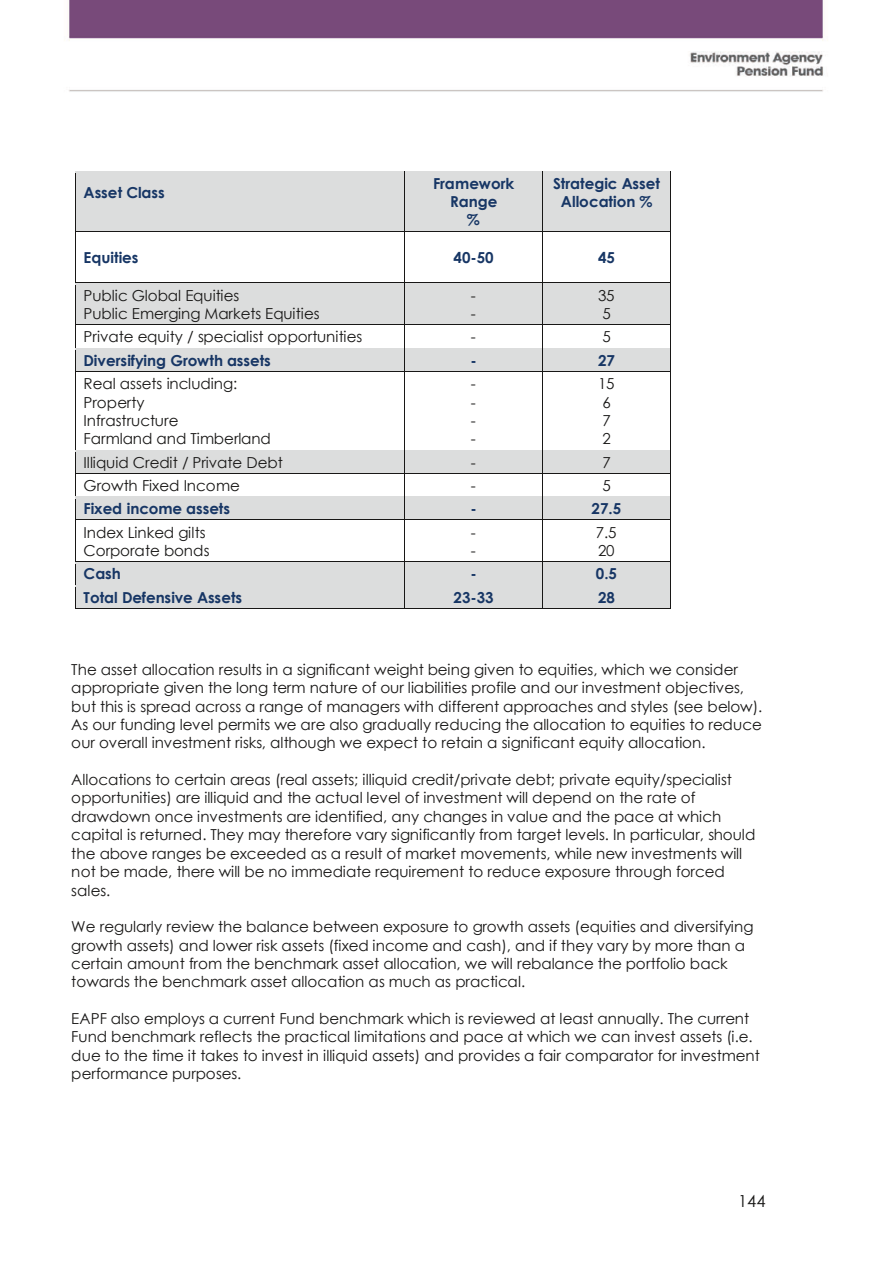
<style>
.page{position:relative;width:893px;height:1263px;background:#fff}
.page>*{position:absolute;margin:0;border:0;box-sizing:border-box;transform-origin:0 0}
.t1{font:16.5px "Century Gothic";color:#181716}
.t2{font:15.15px/18.3px "Century Gothic";letter-spacing:-.005em;color:#181716}
.t3{font:700 15.15px/18.3px "Century Gothic";color:#173665;text-align:center}
</style>
<div class="page">
<div style="left:76px;top:171px;width:328px;height:60px;background:#dcdddd"></div>
<div style="left:405px;top:171px;width:138px;height:60px;background:#dcdddd"></div>
<div style="left:543px;top:171px;width:127px;height:60px;background:#dcdddd"></div>
<hr style="left:75px;top:174px;width:1px;height:57px;background:#181716">
<hr style="left:404px;top:174px;width:1px;height:57px;background:#181716">
<hr style="left:543px;top:174px;width:1px;height:57px;background:#181716">
<hr style="left:670px;top:174px;width:1px;height:57px;background:#181716">
<hr style="left:76px;top:231px;width:328px;height:1px;background:#181716">
<hr style="left:405px;top:231px;width:138px;height:1px;background:#181716">
<hr style="left:543px;top:231px;width:127px;height:1px;background:#181716">
<hr style="left:75px;top:234px;width:1px;height:49px;background:#181716">
<hr style="left:404px;top:234px;width:1px;height:49px;background:#181716">
<hr style="left:543px;top:234px;width:1px;height:49px;background:#181716">
<hr style="left:670px;top:234px;width:1px;height:49px;background:#181716">
<div style="left:76px;top:283px;width:328px;height:41px;background:#dcdddd"></div>
<div style="left:405px;top:283px;width:138px;height:41px;background:#dcdddd"></div>
<div style="left:543px;top:283px;width:127px;height:41px;background:#dcdddd"></div>
<hr style="left:75px;top:285px;width:1px;height:39px;background:#181716">
<hr style="left:404px;top:285px;width:1px;height:39px;background:#181716">
<hr style="left:543px;top:285px;width:1px;height:39px;background:#181716">
<hr style="left:670px;top:285px;width:1px;height:39px;background:#181716">
<hr style="left:76px;top:324px;width:328px;height:1px;background:#181716">
<hr style="left:405px;top:324px;width:138px;height:1px;background:#181716">
<hr style="left:543px;top:324px;width:127px;height:1px;background:#181716">
<div style="left:76px;top:348px;width:328px;height:23px;background:#dcdddd"></div>
<div style="left:405px;top:348px;width:138px;height:23px;background:#dcdddd"></div>
<div style="left:543px;top:348px;width:127px;height:23px;background:#dcdddd"></div>
<svg style="left:75px;top:324px;width:1px;height:50px"></svg>
<hr style="left:76px;top:371px;width:328px;height:1px;background:#181716">
<svg style="left:404px;top:324px;width:1px;height:50px"></svg>
<hr style="left:405px;top:371px;width:138px;height:1px;background:#181716">
<hr style="left:543px;top:371px;width:127px;height:1px;background:#181716">
<svg style="left:670px;top:324px;width:1px;height:50px"></svg>
<hr style="left:75px;top:374px;width:1px;height:76px;background:#181716">
<hr style="left:404px;top:374px;width:1px;height:76px;background:#181716">
<hr style="left:543px;top:374px;width:1px;height:76px;background:#181716">
<hr style="left:670px;top:374px;width:1px;height:76px;background:#181716">
<div style="left:76px;top:450px;width:328px;height:23px;background:#dcdddd"></div>
<div style="left:405px;top:450px;width:138px;height:23px;background:#dcdddd"></div>
<div style="left:543px;top:450px;width:127px;height:23px;background:#dcdddd"></div>
<hr style="left:76px;top:473px;width:328px;height:1px;background:#181716">
<hr style="left:405px;top:473px;width:138px;height:1px;background:#181716">
<hr style="left:543px;top:473px;width:127px;height:1px;background:#181716">
<div style="left:76px;top:497px;width:328px;height:22px;background:#dcdddd"></div>
<div style="left:405px;top:497px;width:138px;height:22px;background:#dcdddd"></div>
<div style="left:543px;top:497px;width:127px;height:22px;background:#dcdddd"></div>
<hr style="left:76px;top:496px;width:328px;height:1px;background:#181716">
<hr style="left:405px;top:496px;width:138px;height:1px;background:#181716">
<hr style="left:543px;top:496px;width:127px;height:1px;background:#181716">
<svg style="left:75px;top:450px;width:1px;height:72px"></svg>
<hr style="left:76px;top:519px;width:328px;height:1px;background:#181716">
<svg style="left:404px;top:450px;width:1px;height:72px"></svg>
<hr style="left:405px;top:519px;width:138px;height:1px;background:#181716">
<hr style="left:543px;top:519px;width:127px;height:1px;background:#181716">
<svg style="left:670px;top:450px;width:1px;height:72px"></svg>
<hr style="left:75px;top:522px;width:1px;height:39px;background:#181716">
<hr style="left:404px;top:522px;width:1px;height:39px;background:#181716">
<hr style="left:543px;top:522px;width:1px;height:39px;background:#181716">
<hr style="left:670px;top:522px;width:1px;height:39px;background:#181716">
<div style="left:76px;top:562px;width:328px;height:23px;background:#dcdddd"></div>
<div style="left:405px;top:562px;width:138px;height:23px;background:#dcdddd"></div>
<div style="left:543px;top:562px;width:127px;height:23px;background:#dcdddd"></div>
<hr style="left:76px;top:561px;width:328px;height:1px;background:#181716">
<hr style="left:405px;top:561px;width:138px;height:1px;background:#181716">
<hr style="left:543px;top:561px;width:127px;height:1px;background:#181716">
<div style="left:76px;top:585px;width:328px;height:23px;background:#dcdddd"></div>
<div style="left:405px;top:585px;width:138px;height:23px;background:#dcdddd"></div>
<div style="left:543px;top:585px;width:127px;height:23px;background:#dcdddd"></div>
<svg style="left:75px;top:561px;width:1px;height:48px"></svg>
<hr style="left:76px;top:608px;width:328px;height:1px;background:#181716">
<svg style="left:404px;top:561px;width:1px;height:48px"></svg>
<hr style="left:405px;top:608px;width:138px;height:1px;background:#181716">
<hr style="left:543px;top:608px;width:127px;height:1px;background:#181716">
<svg style="left:670px;top:561px;width:1px;height:48px"></svg>
<img style="left:69px;top:0;width:755px;height:92px">
<p class="t3" style="left:84px;top:183px;width:83px">Asset Class</p>
<p class="t3" style="left:433px;top:173px;width:83px">Framework<br>Range<br>%</p>
<p class="t3" style="left:553px;top:173px;width:109px">Strategic Asset<br>Allocation %</p>
<p class="t3" style="left:84px;top:248px;width:56px">Equities</p>
<p class="t3" style="left:454px;top:248px;width:42px">40-50</p>
<p class="t3" style="left:598px;top:248px;width:19px">45</p>
<p class="t2" style="left:84px;top:286px;width:238px">Public Global Equities<br>Public Emerging Markets Equities</p>
<p class="t2" style="left:471px;top:286px;width:7px">- -</p>
<p class="t2" style="left:598px;top:286px;width:18px">35<br>5</p>
<p class="t2" style="left:84px;top:328px;width:280px">Private equity / specialist opportunities</p>
<p class="t2" style="left:471px;top:328px;width:7px">-</p>
<p class="t2" style="left:602px;top:328px;width:10px">5</p>
<p class="t3" style="left:84px;top:350px;width:189px">Diversifying Growth assets</p>
<p class="t3" style="left:471px;top:350px;width:8px">-</p>
<p class="t3" style="left:598px;top:350px;width:19px">27</p>
<p class="t2" style="left:84px;top:374px;width:189px">Real assets including:<br>Property<br>Infrastructure<br>Farmland and Timberland</p>
<p class="t2" style="left:471px;top:374px;width:7px;text-align:justify">- - - -</p>
<p class="t2" style="left:598px;top:374px;width:18px">15<br>6<br>7<br>2</p>
<p class="t2" style="left:84px;top:453px;width:201px">Illiquid Credit / Private Debt</p>
<p class="t2" style="left:471px;top:453px;width:7px">-</p>
<p class="t2" style="left:602px;top:453px;width:10px">7</p>
<p class="t2" style="left:84px;top:476px;width:158px">Growth Fixed Income</p>
<p class="t2" style="left:471px;top:476px;width:7px">-</p>
<p class="t2" style="left:602px;top:476px;width:10px">5</p>
<p class="t3" style="left:84px;top:499px;width:148px">Fixed income assets</p>
<p class="t3" style="left:471px;top:499px;width:8px">-</p>
<p class="t3" style="left:591px;top:499px;width:31px">27.5</p>
<p class="t2" style="left:84px;top:523px;width:128px">Index Linked gilts<br>Corporate bonds</p>
<p class="t2" style="left:471px;top:523px;width:7px">- -</p>
<p class="t2" style="left:596px;top:523px;width:22px">7.5<br>20</p>
<p class="t3" style="left:84px;top:564px;width:39px">Cash</p>
<p class="t3" style="left:471px;top:564px;width:8px">-</p>
<p class="t3" style="left:596px;top:564px;width:23px">0.5</p>
<p class="t3" style="left:84px;top:587px;width:160px">Total Defensive Assets</p>
<p class="t3" style="left:454px;top:587px;width:42px">23-33</p>
<p class="t3" style="left:598px;top:587px;width:19px">28</p>
<p class="t2" style="left:71px;top:660px;width:693px">The asset allocation results in a significant weight being given to equities, which we consider appropriate given the long term nature of our liabilities profile and our investment objectives, but this is spread across a range of managers with different approaches and styles (see below).<br>As our funding level permits we are also gradually reducing the allocation to equities to reduce our overall investment risks, although we expect to retain a significant equity allocation.</p>
<p class="t2" style="left:71px;top:770px;width:686px">Allocations to certain areas (real assets; illiquid credit/private debt; private equity/specialist opportunities) are illiquid and the actual level of investment will depend on the rate of drawdown once investments are identified, any changes in value and the pace at which capital is returned. They may therefore vary significantly from target levels. In particular, should the above ranges be exceeded as a result of market movements, while new investments will not be made, there will be no immediate requirement to reduce exposure through forced sales.</p>
<p class="t2" style="left:71px;top:917px;width:684px">We regularly review the balance between exposure to growth assets (equities and diversifying growth assets) and lower risk assets (fixed income and cash), and if they vary by more than a certain amount from the benchmark asset allocation, we will rebalance the portfolio back towards the benchmark asset allocation as much as practical.</p>
<p class="t2" style="left:71px;top:1009px;width:690px">EAPF also employs a current Fund benchmark which is reviewed at least annually. The current Fund benchmark reflects the practical limitations and pace at which we can invest assets (i.e. due to the time it takes to invest in illiquid assets) and provides a fair comparator for investment performance purposes.</p>
<p class="t1" style="left:738px;top:1189px;width:29px">144</p>
</div>
